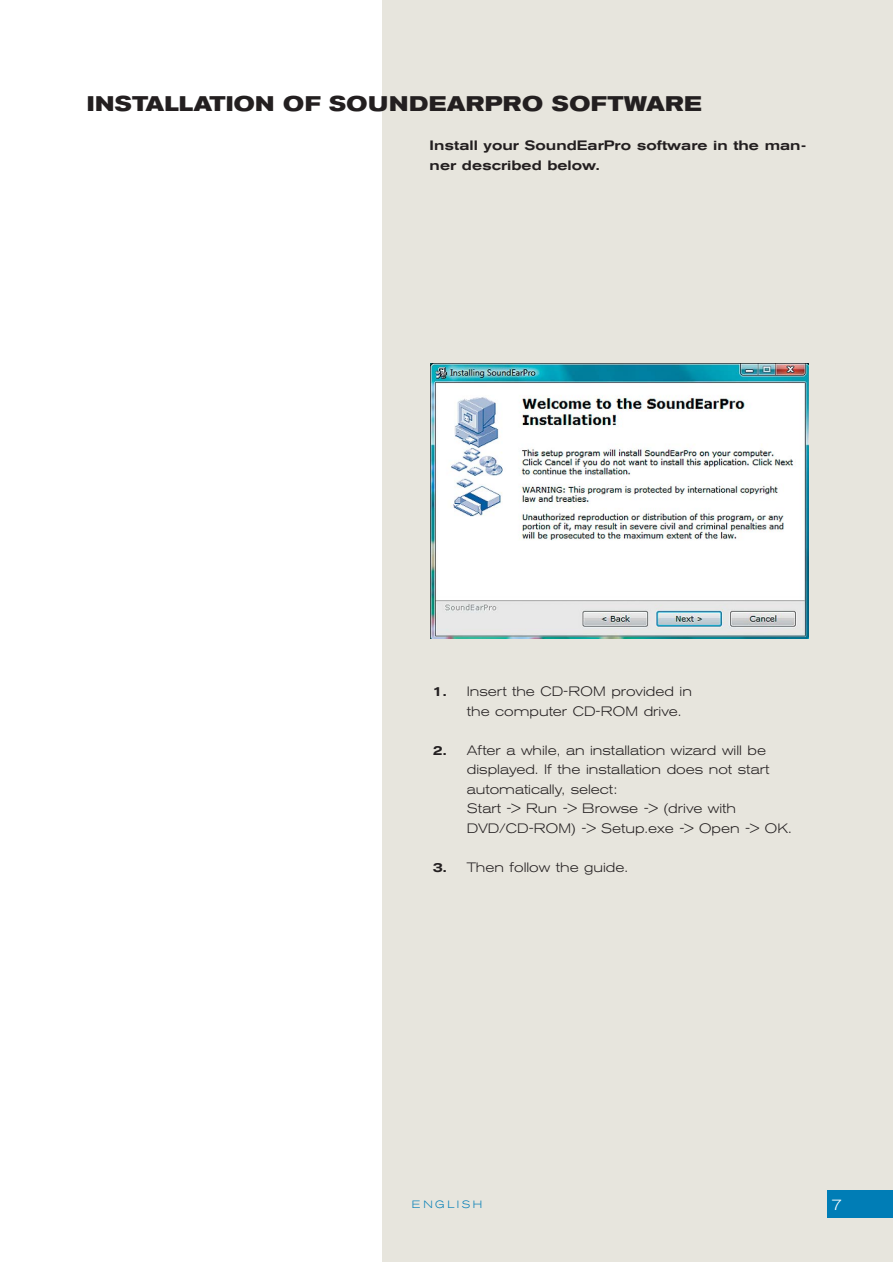
<style>
.page{position:relative;width:893px;height:1262px;background:#fff}
.page>*{position:absolute;margin:0;border:0;box-sizing:border-box;transform-origin:0 0}
.t1{font:700 expanded 21px "Akzidenz Grotesk BE";letter-spacing:.02em;color:#231f20}
.t2{font:300 expanded 15px "Akzidenz Grotesk BE";color:#fff}
.t3{font:300 expanded 13.5px/19.5px "Akzidenz Grotesk BE";color:#231f20}
.t4{font:500 expanded 13.5px/19.5px "Akzidenz Grotesk BE";color:#231f20}
.t5{font:300 expanded 10.5px "Akzidenz Grotesk BE";letter-spacing:.24em;color:#007db6}
.s1{font-weight:500}
</style>
<div class="page">
<div style="left:382px;top:0;width:510px;height:1261px;background:#e7e5dd"></div>
<div style="left:827px;top:1189px;width:65px;height:28px;background:#007db6"></div>
<img style="left:430px;top:364px;width:378px;height:274px">
<h1 class="t1" style="left:87px;top:96px;width:616px">INSTALLATION OF SOUNDEARPRO SOFTWARE</h1>
<p class="t4" style="left:429px;top:137px;width:378px">Install your SoundEarPro software in the man&shy;ner described below.</p>
<p class="t3" style="left:467px;top:683px;width:227px;text-indent:-34px"><span class="s1">1.</span> Insert the CD-ROM provided in the computer CD-ROM drive.</p>
<p class="t3" style="left:467px;top:741px;width:326px;text-indent:-34px"><span class="s1">2.</span> After a while, an installation wizard will be displayed. If the installation does not start automatically, select:<br>Start -&gt; Run -&gt; Browse -&gt; (drive with DVD/CD-ROM) -&gt; Setup.exe -&gt; Open -&gt; OK.</p>
<p class="t3" style="left:433px;top:858px;width:197px"><span class="s1">3.</span> Then follow the guide.</p>
<p class="t5" style="left:412px;top:1201px;width:72px">ENGLISH</p>
<p class="t2" style="left:831px;top:1199px;width:12px">7</p>
</div>
